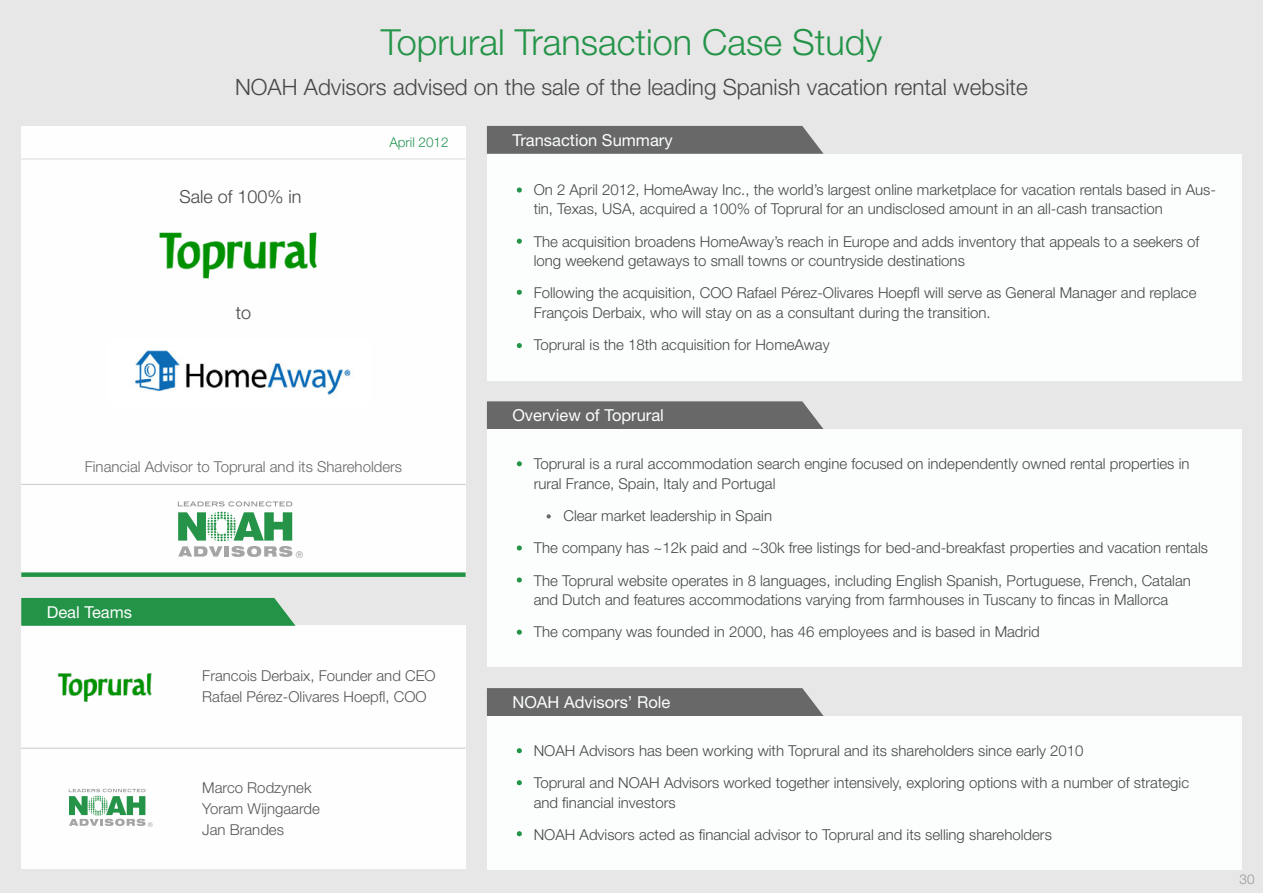
<style>
.page{position:relative;width:1263px;height:893px;background:#e7e7e7}
.page>*{position:absolute;margin:0;border:0;box-sizing:border-box;transform-origin:0 0}
.t1{font:300 36px "Helvetica Neue LT Std";color:#249448}
.t2{font:300 22.5px "Helvetica Neue LT Std";color:#474747}
.t3{font:300 18px "Helvetica Neue LT Std";color:#464646}
.t4{font:16.5px "Helvetica Neue LT Std";color:#fcfefe}
.t5{font:300 15px/32.2px "Helvetica Neue LT Std";color:#474747}
.t6{font:300 15px/21px "Helvetica Neue LT Std";color:#555757}
.t7{font:300 15px "Helvetica Neue LT Std";color:#686868}
.t8{font:300 13.5px "Helvetica Neue LT Std";color:#299555}
.t9{font:300 13.5px "Helvetica Neue LT Std";color:#989898}
.t10{font:9.15px "Helvetica Neue";color:#a5a5a5}
.t11{font:6.15px "Helvetica Neue";color:#a5a5a5}
</style>
<div class="page">
<div style="left:21px;top:126px;width:445px;height:449px;background:#fefefe"></div>
<div style="left:21px;top:626px;width:445px;height:243px;background:#fefefe"></div>
<hr style="left:21px;top:159px;width:445px;height:1px;background:#dcdcdc">
<div style="left:487px;top:126px;width:336px;height:28px;background:#686868"></div>
<div style="left:487px;top:401px;width:336px;height:28px;background:#686868"></div>
<div style="left:487px;top:688px;width:336px;height:28px;background:#686868"></div>
<div style="left:487px;top:154px;width:755px;height:227px;background:#fcfefe"></div>
<div style="left:487px;top:429px;width:755px;height:238px;background:#fcfefe"></div>
<div style="left:487px;top:716px;width:755px;height:153px;background:#fcfefe"></div>
<svg style="left:21px;top:598px;width:275px;height:28px;background:#2c974e"></svg>
<svg style="left:546px;top:514px;width:5px;height:4px"></svg>
<hr style="left:21px;top:484px;width:445px;height:1px;background:#cbcbcb">
<hr style="left:21px;top:748px;width:445px;height:1px;background:#cbcbcb">
<svg style="left:517px;top:239px;width:5px;height:5px"></svg>
<svg style="left:517px;top:290px;width:5px;height:5px"></svg>
<svg style="left:517px;top:343px;width:5px;height:5px"></svg>
<svg style="left:517px;top:187px;width:5px;height:6px"></svg>
<svg style="left:517px;top:748px;width:5px;height:5px"></svg>
<svg style="left:517px;top:780px;width:5px;height:5px"></svg>
<svg style="left:517px;top:831px;width:5px;height:5px"></svg>
<svg style="left:517px;top:461px;width:5px;height:5px"></svg>
<svg style="left:517px;top:545px;width:5px;height:5px"></svg>
<svg style="left:517px;top:577px;width:5px;height:5px"></svg>
<svg style="left:517px;top:630px;width:5px;height:5px"></svg>
<div style="left:21px;top:572px;width:445px;height:5px;background:#239347"></div>
<svg style="left:178px;top:501px;width:114px;height:5px"></svg>
<svg style="left:178px;top:512px;width:114px;height:45px"></svg>
<svg style="left:69px;top:789px;width:77px;height:37px"></svg>
<img style="left:159px;top:232px;width:158px;height:47px">
<img style="left:135px;top:350px;width:216px;height:45px">
<img style="left:57px;top:673px;width:95px;height:29px">
<h1 class="t1" style="left:381px;top:20px;width:503px">Toprural Transaction Case Study</h1>
<h2 class="t2" style="left:235px;top:73px;width:794px">NOAH Advisors advised on the sale of the leading Spanish vacation rental website</h2>
<p class="t3" style="left:179px;top:186px;width:124px">Sale of 100% in</p>
<p class="t3" style="left:236px;top:301px;width:17px">to</p>
<p class="t8" style="left:389px;top:134px;width:61px">April 2012</p>
<p class="t7" style="left:85px;top:457px;width:319px">Financial Advisor to Toprural and its Shareholders</p>
<p class="t4" style="left:47px;top:602px;width:87px">Deal Teams</p>
<p class="t11" style="left:148px;top:820px;width:7px">®</p>
<p class="t10" style="left:296px;top:548px;width:9px">®</p>
<p class="t6" style="left:202px;top:665px;width:235px">Francois Derbaix, Founder and CEO<br>Rafael Pérez-Olivares Hoepfl, COO</p>
<p class="t6" style="left:202px;top:777px;width:119px">Marco Rodzynek<br>Yoram Wijngaarde<br>Jan Brandes</p>
<p class="t4" style="left:512px;top:130px;width:162px">Transaction Summary</p>
<p class="t5" style="left:534px;top:179px;width:684px;line-height:19.5px">On 2 April 2012, HomeAway Inc., the world’s largest online marketplace for vacation rentals based in Aus&shy;tin, Texas, USA, acquired a 100% of Toprural for an undisclosed amount in an all-cash transaction</p>
<p class="t5" style="left:534px;top:231px;width:667px;line-height:19.5px">The acquisition broadens HomeAway’s reach in Europe and adds inventory that appeals to a seekers of long weekend getaways to small towns or countryside destinations</p>
<p class="t5" style="left:534px;top:283px;width:664px;line-height:19.5px">Following the acquisition, COO Rafael Pérez-Olivares Hoepfl will serve as General Manager and replace<br>François Derbaix, who will stay on as a consultant during the transition.</p>
<p class="t5" style="left:534px;top:328px;width:297px">Toprural is the 18th acquisition for HomeAway</p>
<p class="t4" style="left:512px;top:405px;width:153px">Overview of Toprural</p>
<p class="t5" style="left:534px;top:454px;width:657px;line-height:19.5px">Toprural is a rural accommodation search engine focused on independently owned rental properties in rural France, Spain, Italy and Portugal</p>
<p class="t5" style="left:534px;top:499px;width:676px;text-indent:30px">Clear market leadership in Spain<br>The company has ~12k paid and ~30k free listings for bed-and-breakfast properties and vacation rentals<br>The Toprural website operates in 8 languages, including English Spanish, Portuguese, French, Catalan</p>
<p class="t5" style="left:534px;top:583px;width:636px">and Dutch and features accommodations varying from farmhouses in Tuscany to fincas in Mallorca<br>The company was founded in 2000, has 46 employees and is based in Madrid</p>
<p class="t4" style="left:512px;top:692px;width:159px">NOAH Advisors’ Role</p>
<p class="t5" style="left:534px;top:734px;width:657px">NOAH Advisors has been working with Toprural and its shareholders since early 2010<br>Toprural and NOAH Advisors worked together intensively, exploring options with a number of strategic</p>
<p class="t5" style="left:534px;top:786px;width:520px">and financial investors<br>NOAH Advisors acted as financial advisor to Toprural and its selling shareholders</p>
<p class="t9" style="left:1239px;top:871px;width:17px">30</p>
</div>
